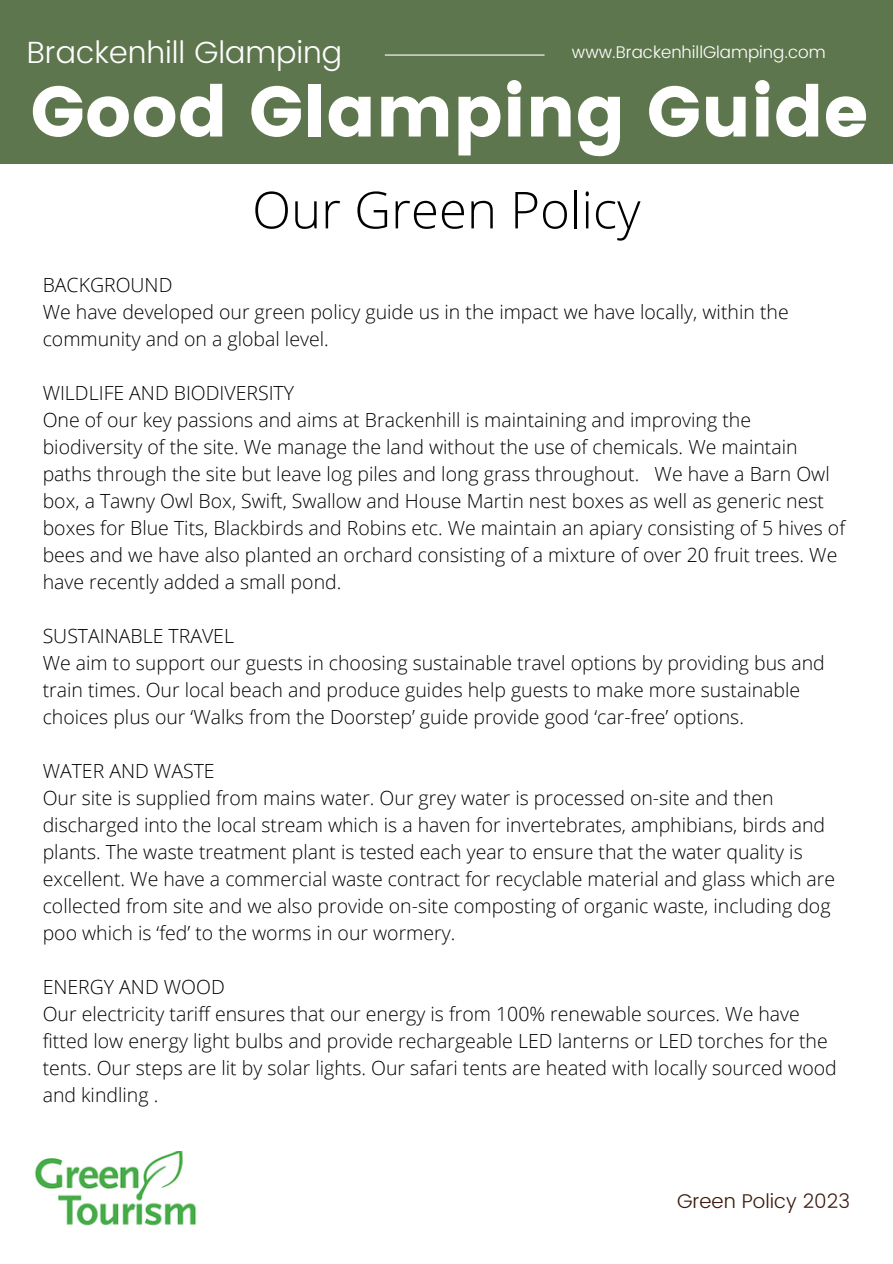
<style>
.page{position:relative;width:893px;height:1264px;background:#fff}
.page>*{position:absolute;margin:0;border:0;box-sizing:border-box;transform-origin:0 0}
.t1{font:71.25px "Poppins";color:#fff}
.t2{font:300 51px "Open Sans";color:#000}
.t3{font:300 30.6px "Poppins";color:#fff}
.t4{font:300 19.95px "Poppins";color:#3c1a0c}
.t5{font:300 19.5px/27px "Open Sans";color:#000}
.t6{font:300 16.95px "Poppins";color:#fff}
</style>
<div class="page">
<div style="left:0;top:0;width:892px;height:164px;background:#5e764e"></div>
<hr style="left:385px;top:54px;width:159px;height:2px;background:#fff">
<img style="left:34px;top:1151px;width:163px;height:75px">
<h3 class="t3" style="left:27px;top:35px;width:317px">Brackenhill Glamping</h3>
<h1 class="t1" style="left:30px;top:70px;width:839px">Good Glamping Guide</h1>
<p class="t6" style="left:572px;top:42px;width:255px">www.BrackenhillGlamping.com</p>
<h2 class="t2" style="left:252px;top:174px;width:390px">Our Green Policy</h2>
<p class="t5" style="left:43px;top:271px;width:747px">BACKGROUND<br>We have developed our green policy guide us in the impact we have locally, within the community and on a global level.</p>
<p class="t5" style="left:43px;top:379px;width:804px">WILDLIFE AND BIODIVERSITY<br>One of our key passions and aims at Brackenhill is maintaining and improving the biodiversity of the site. We manage the land without the use of chemicals. We maintain paths through the site but leave log piles and long grass throughout. We have a Barn Owl box, a Tawny Owl Box, Swift, Swallow and House Martin nest boxes as well as generic nest boxes for Blue Tits, Blackbirds and Robins etc. We maintain an apiary consisting of 5 hives of bees and we have also planted an orchard consisting of a mixture of over 20 fruit trees. We have recently added a small pond.</p>
<p class="t5" style="left:43px;top:622px;width:783px">SUSTAINABLE TRAVEL<br>We aim to support our guests in choosing sustainable travel options by providing bus and train times. Our local beach and produce guides help guests to make more sustainable choices plus our ‘Walks from the Doorstep’ guide provide good ‘car-free’ options.</p>
<p class="t5" style="left:43px;top:757px;width:793px">WATER AND WASTE<br>Our site is supplied from mains water. Our grey water is processed on-site and then discharged into the local stream which is a haven for invertebrates, amphibians, birds and plants. The waste treatment plant is tested each year to ensure that the water quality is excellent. We have a commercial waste contract for recyclable material and glass which are collected from site and we also provide on-site composting of organic waste, including dog poo which is ‘fed’ to the worms in our wormery.</p>
<p class="t5" style="left:43px;top:973px;width:795px">ENERGY AND WOOD<br>Our electricity tariff ensures that our energy is from 100% renewable sources. We have fitted low energy light bulbs and provide rechargeable LED lanterns or LED torches for the tents. Our steps are lit by solar lights. Our safari tents are heated with locally sourced wood and kindling .</p>
<p class="t4" style="left:677px;top:1188px;width:174px">Green Policy 2023</p>
</div>
